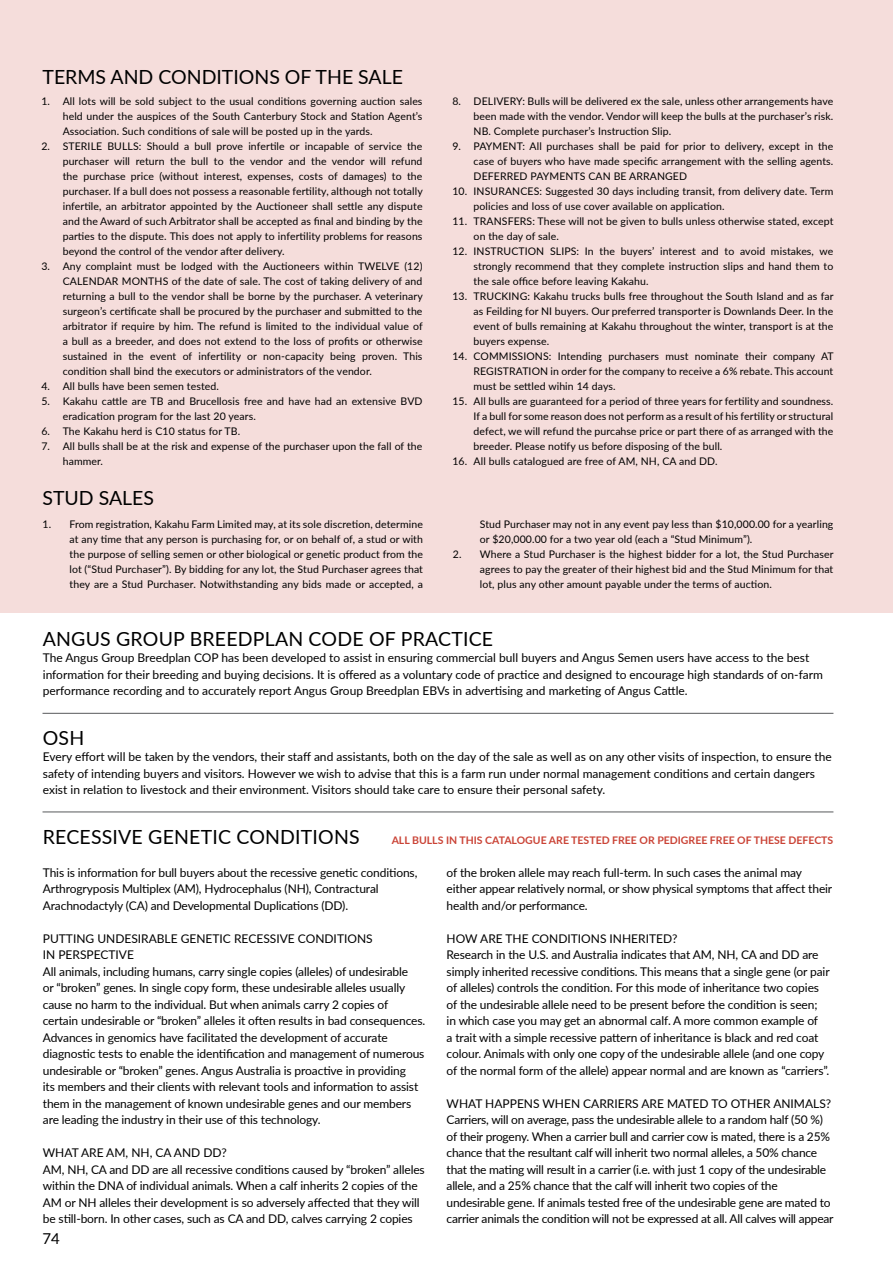
<style>
.page{position:relative;width:893px;height:1263px;background:#fff}
.page>*{position:absolute;margin:0;border:0;box-sizing:border-box;transform-origin:0 0}
.t1{font:19.5px "Lato";letter-spacing:.01em;color:#000}
.t2{font:15px "Lato";color:#000}
.t3{font:12px/16.5px "Lato";letter-spacing:-.01em;color:#000}
.t4{font:10.5px/15px "Lato";letter-spacing:.01em;color:#000;text-align:justify}
.t5{font:700 10.5px "Lato";color:#ca4336}
</style>
<div class="page">
<div style="left:0;top:0;width:893px;height:613px;background:#f5dddb"></div>
<hr style="left:43px;top:812px;width:790px;height:1px;background:#58595b">
<hr style="left:43px;top:713px;width:790px;height:1px;background:#58595b">
<h1 class="t1" style="left:43px;top:63px;width:362px">TERMS AND CONDITIONS OF THE SALE</h1>
<p class="t4" style="left:63px;top:93px;width:361px;text-indent:-21px">1. All lots will be sold subject to the usual conditions governing auction sales held under the auspices of the South Canterbury Stock and Station Agent’s Association. Such conditions of sale will be posted up in the yards.</p>
<p class="t4" style="left:63px;top:138px;width:362px;text-indent:-21px">2. STERILE BULLS: Should a bull prove infertile or incapable of service the purchaser will return the bull to the vendor and the vendor will refund the purchase price (without interest, expenses, costs of damages) to the purchaser. If a bull does not possess a reasonable fertility, although not totally infertile, an arbitrator appointed by the Auctioneer shall settle any dispute and the Award of such Arbitrator shall be accepted as final and binding by the parties to the dispute. This does not apply to infertility problems for reasons beyond the control of the vendor after delivery.</p>
<p class="t4" style="left:63px;top:258px;width:361px;text-indent:-21px">3. Any complaint must be lodged with the Auctioneers within TWELVE (12)<br>CALENDAR MONTHS of the date of sale. The cost of taking delivery of and returning a bull to the vendor shall be borne by the purchaser. A veterinary surgeon’s certificate shall be procured by the purchaser and submitted to the arbitrator if require by him. The refund is limited to the individual value of a bull as a breeder, and does not extend to the loss of profits or otherwise sustained in the event of infertility or non-capacity being proven. This condition shall bind the executors or administrators of the vendor.</p>
<p class="t4" style="left:41px;top:378px;width:179px">4. All bulls have been semen tested.</p>
<p class="t4" style="left:63px;top:393px;width:361px;text-indent:-21px">5. Kakahu cattle are TB and Brucellosis free and have had an extensive BVD eradication program for the last 20 years.</p>
<p class="t4" style="left:41px;top:423px;width:200px">6. The Kakahu herd is C10 status for TB.</p>
<p class="t4" style="left:63px;top:438px;width:361px;text-indent:-21px">7. All bulls shall be at the risk and expense of the purchaser upon the fall of the hammer.</p>
<h1 class="t1" style="left:43px;top:484px;width:113px">STUD SALES</h1>
<p class="t4" style="left:474px;top:93px;width:361px;text-indent:-21px">8. DELIVERY: Bulls will be delivered ex the sale, unless other arrangements have been made with the vendor. Vendor will keep the bulls at the purchaser’s risk.<br>NB. Complete purchaser’s Instruction Slip.</p>
<p class="t4" style="left:474px;top:138px;width:361px;text-indent:-21px">9. PAYMENT: All purchases shall be paid for prior to delivery, except in the case of buyers who have made specific arrangement with the selling agents.<br>DEFERRED PAYMENTS CAN BE ARRANGED</p>
<p class="t4" style="left:474px;top:183px;width:361px;text-indent:-21px">10. INSURANCES: Suggested 30 days including transit, from delivery date. Term policies and loss of use cover available on application.</p>
<p class="t4" style="left:474px;top:213px;width:361px;text-indent:-21px">11. TRANSFERS: These will not be given to bulls unless otherwise stated, except on the day of sale.</p>
<p class="t4" style="left:474px;top:243px;width:361px;text-indent:-21px">12. INSTRUCTION SLIPS: In the buyers’ interest and to avoid mistakes, we strongly recommend that they complete instruction slips and hand them to the sale office before leaving Kakahu.</p>
<p class="t4" style="left:474px;top:288px;width:361px;text-indent:-21px">13. TRUCKING: Kakahu trucks bulls free throughout the South Island and as far as Feilding for NI buyers. Our preferred transporter is Downlands Deer. In the event of bulls remaining at Kakahu throughout the winter, transport is at the buyers expense.</p>
<p class="t4" style="left:474px;top:348px;width:362px;text-indent:-21px">14. COMMISSIONS: Intending purchasers must nominate their company AT REGISTRATION in order for the company to receive a 6% rebate. This account must be settled wihin 14 days.</p>
<p class="t4" style="left:474px;top:393px;width:361px;text-indent:-21px">15. All bulls are guaranteed for a period of three years for fertility and soundness.<br>If a bull for some reason does not perform as a result of his fertility or structural defect, we will refund the purcahse price or part there of as arranged with the breeder. Please notify us before disposing of the bull.</p>
<p class="t4" style="left:452px;top:453px;width:267px">16. All bulls catalogued are free of AM, NH, CA and DD.</p>
<p class="t4" style="left:70px;top:516px;width:355px;text-indent:-27px">1. From registration, Kakahu Farm Limited may, at its sole discretion, determine at any time that any person is purchasing for, or on behalf of, a stud or with the purpose of selling semen or other biological or genetic product from the lot (“Stud Purchaser”). By bidding for any lot, the Stud Purchaser agrees that they are a Stud Purchaser. Notwithstanding any bids made or accepted, a</p>
<p class="t4" style="left:480px;top:516px;width:355px">Stud Purchaser may not in any event pay less than $10,000.00 for a yearling or $20,000.00 for a two year old (each a “Stud Minimum”).</p>
<p class="t4" style="left:480px;top:546px;width:355px;text-indent:-27px">2. Where a Stud Purchaser is the highest bidder for a lot, the Stud Purchaser agrees to pay the greater of their highest bid and the Stud Minimum for that lot, plus any other amount payable under the terms of auction.</p>
<h1 class="t1" style="left:43px;top:624px;width:452px">ANGUS GROUP BREEDPLAN CODE OF PRACTICE</h1>
<p class="t3" style="left:43px;top:649px;width:782px">The Angus Group Breedplan COP has been developed to assist in ensuring commercial bull buyers and Angus Semen users have access to the best information for their breeding and buying decisions. It is offered as a voluntary code of practice and designed to encourage high standards of on-farm performance recording and to accurately report Angus Group Breedplan EBVs in advertising and marketing of Angus Cattle.</p>
<h1 class="t1" style="left:43px;top:723px;width:43px">OSH</h1>
<p class="t3" style="left:43px;top:748px;width:790px">Every effort will be taken by the vendors, their staff and assistants, both on the day of the sale as well as on any other visits of inspection, to ensure the safety of intending buyers and visitors. However we wish to advise that this is a farm run under normal management conditions and certain dangers exist in relation to livestock and their environment. Visitors should take care to ensure their personal safety.</p>
<h1 class="t1" style="left:43px;top:822px;width:318px">RECESSIVE GENETIC CONDITIONS</h1>
<p class="t5" style="left:392px;top:832px;width:443px">ALL BULLS IN THIS CATALOGUE ARE TESTED FREE OR PEDIGREE FREE OF THESE DEFECTS</p>
<p class="t3" style="left:43px;top:863px;width:376px">This is information for bull buyers about the recessive genetic conditions,<br>Arthrogryposis Multiplex (AM), Hydrocephalus (NH), Contractural<br>Arachnodactyly (CA) and Developmental Duplications (DD).</p>
<p class="t3" style="left:43px;top:929px;width:384px">PUTTING UNDESIRABLE GENETIC RECESSIVE CONDITIONS<br>IN PERSPECTIVE<br>All animals, including humans, carry single copies (alleles) of undesirable<br>or “broken” genes. In single copy form, these undesirable alleles usually cause no harm to the individual. But when animals carry 2 copies of certain undesirable or “broken” alleles it often results in bad consequences.<br>Advances in genomics have facilitated the development of accurate diagnostic tests to enable the identification and management of numerous undesirable or “broken” genes. Angus Australia is proactive in providing<br>its members and their clients with relevant tools and information to assist them in the management of known undesirable genes and our members are leading the industry in their use of this technology.</p>
<p class="t3" style="left:43px;top:1144px;width:383px">WHAT ARE AM, NH, CA AND DD?<br>AM, NH, CA and DD are all recessive conditions caused by “broken” alleles within the DNA of individual animals. When a calf inherits 2 copies of the AM or NH alleles their development is so adversely affected that they will be still-born. In other cases, such as CA and DD, calves carrying 2 copies</p>
<p class="t3" style="left:447px;top:863px;width:387px">of the broken allele may reach full-term. In such cases the animal may either appear relatively normal, or show physical symptoms that affect their health and/or performance.</p>
<p class="t3" style="left:447px;top:929px;width:385px">HOW ARE THE CONDITIONS INHERITED?<br>Research in the U.S. and Australia indicates that AM, NH, CA and DD are simply inherited recessive conditions. This means that a single gene (or pair of alleles) controls the condition. For this mode of inheritance two copies of the undesirable allele need to be present before the condition is seen; in which case you may get an abnormal calf. A more common example of<br>a trait with a simple recessive pattern of inheritance is black and red coat colour. Animals with only one copy of the undesirable allele (and one copy of the normal form of the allele) appear normal and are known as “carriers”.</p>
<p class="t3" style="left:447px;top:1094px;width:388px">WHAT HAPPENS WHEN CARRIERS ARE MATED TO OTHER ANIMALS?<br>Carriers, will on average, pass the undesirable allele to a random half (50 %) of their progeny. When a carrier bull and carrier cow is mated, there is a 25% chance that the resultant calf will inherit two normal alleles, a 50% chance that the mating will result in a carrier (i.e. with just 1 copy of the undesirable allele, and a 25% chance that the calf will inherit two copies of the undesirable gene. If animals tested free of the undesirable gene are mated to carrier animals the condition will not be expressed at all. All calves will appear</p>
<h2 class="t2" style="left:43px;top:1227px;width:19px">74</h2>
</div>
